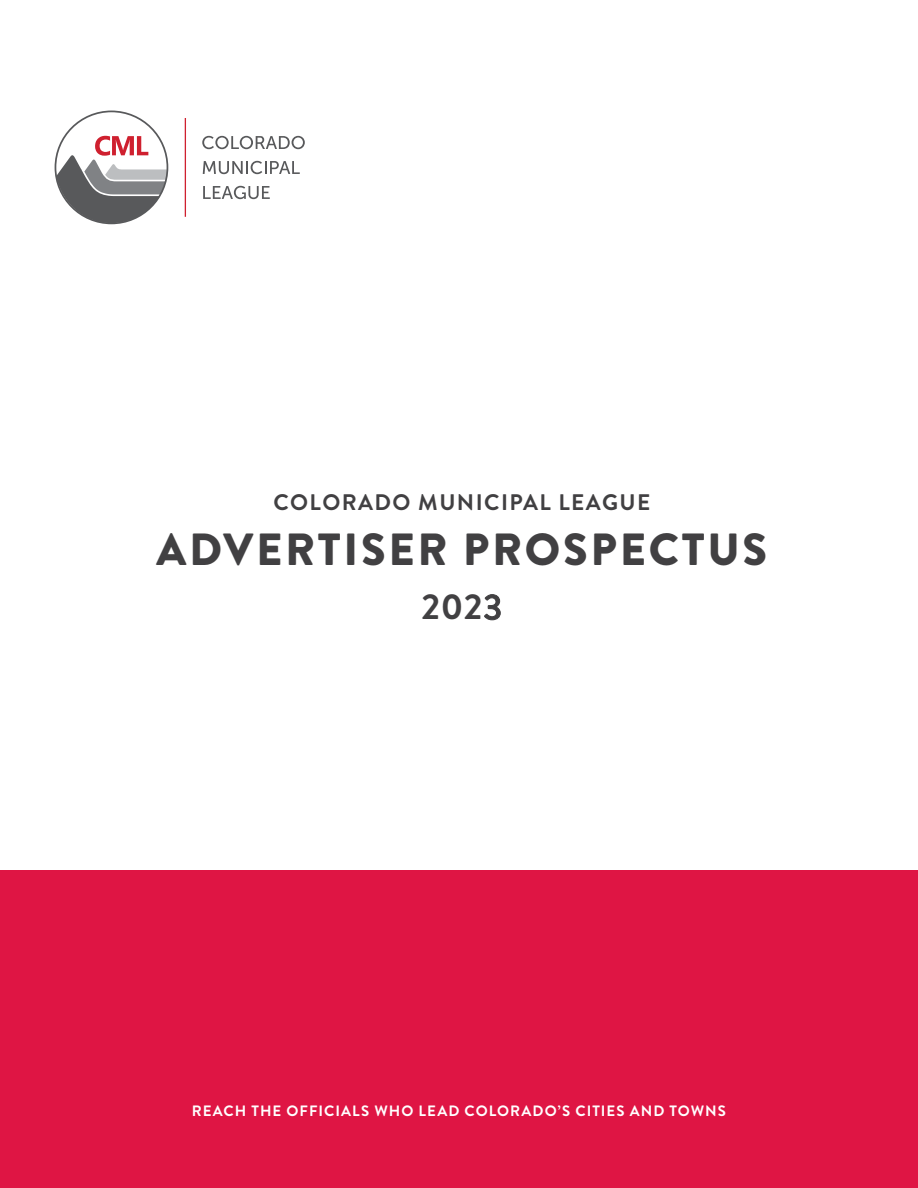
<style>
.page{position:relative;width:918px;height:1188px;background:#fff}
.page>*{position:absolute;margin:0;border:0;box-sizing:border-box;transform-origin:0 0}
.t1{font:900 45px "Brandon Grotesque";letter-spacing:.06em;color:#414042}
.t2{font:700 36px "Brandon Grotesque";color:#414042}
.t3{font:700 22.5px "Brandon Grotesque";letter-spacing:.065em;color:#414042}
.t4{font:700 15px "Brandon Grotesque";letter-spacing:.07em;color:#fff}
.s1{font-weight:500}
</style>
<div class="page">
<hr style="left:185px;top:118px;width:1px;height:99px;background:#cf202f">
<svg style="left:56px;top:136px;width:112px;height:87px"></svg>
<svg style="left:202px;top:136px;width:103px;height:13px"></svg>
<svg style="left:203px;top:161px;width:97px;height:13px"></svg>
<svg style="left:203px;top:186px;width:67px;height:13px"></svg>
<div style="left:0;top:870px;width:918px;height:318px;background:#df1544"></div>
<h3 class="t3" style="left:273px;top:487px;width:379px">COLORADO MUNICIPAL LEAGUE</h3>
<h1 class="t1" style="left:157px;top:517px;width:612px">ADVERTISER PROSPECTUS</h1>
<h2 class="t2" style="left:422px;top:582px;width:82px">202<span class="s1">3</span></h2>
<p class="t4" style="left:192px;top:1101px;width:536px">REACH THE OFFICIALS WHO LEAD COLORADO’S CITIES AND TOWNS</p>
</div>
